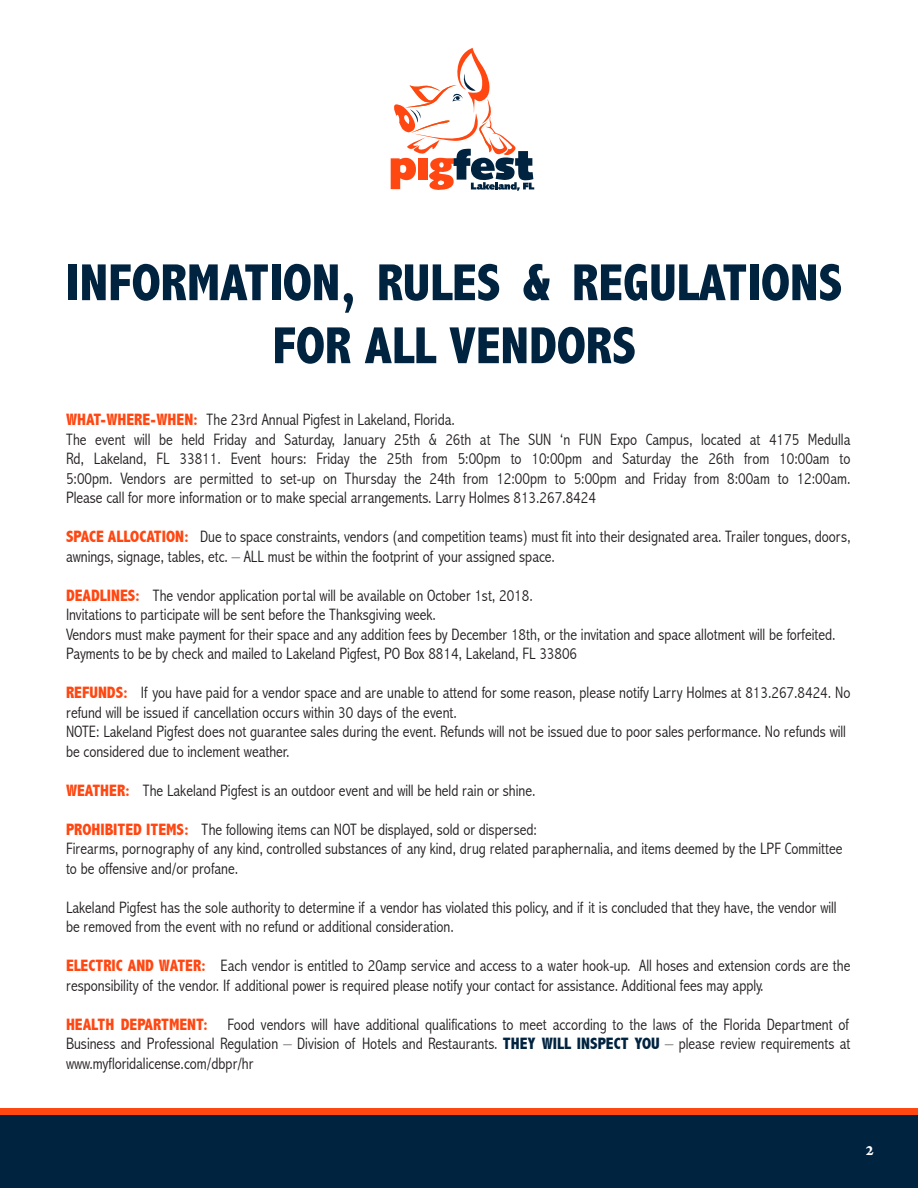
<style>
.page{position:relative;width:918px;height:1188px;background:#fff}
.page>*{position:absolute;margin:0;border:0;box-sizing:border-box;transform-origin:0 0}
.t1{font:800 condensed 52.5px/63px "Abadi";color:#002340;text-align:center}
.t2{font:300 condensed 16.5px/19.5px "Abadi";color:#231f20}
.t3{font:15px "Arno Pro Bold Caption";color:#fff}
.s1{font-weight:800;color:#ff4712}
.s2{font-weight:800;color:#002340}
</style>
<div class="page">
<div style="left:0;top:1115px;width:918px;height:73px;background:#002340"></div>
<div style="left:0;top:1108px;width:918px;height:7px;background:#ff4712"></div>
<svg style="left:391px;top:48px;width:143px;height:143px"></svg>
<p class="t1" style="left:66px;top:251px;width:778px">INFORMATION, RULES &amp; REGULATIONS<br>FOR ALL VENDORS</p>
<p class="t2" style="left:66px;top:410px;width:390px"><span class="s1">WHAT-WHERE-WHEN:</span> The 23rd Annual Pigfest in Lakeland, Florida.</p>
<p class="t2" style="left:66px;top:430px;width:786px;text-align:justify">The event will be held Friday and Saturday, January 25th &amp; 26th at The SUN ‘n FUN Expo Campus, located at 4175 Medulla Rd, Lakeland, FL 33811. Event hours: Friday the 25th from 5:00pm to 10:00pm and Saturday the 26th from 10:00am to 5:00pm. Vendors are permitted to set-up on Thursday the 24th from 12:00pm to 5:00pm and Friday from 8:00am to 12:00am.<br>Please call for more information or to make special arrangements. Larry Holmes 813.267.8424</p>
<p class="t2" style="left:66px;top:527px;width:786px"><span class="s1">SPACE ALLOCATION:</span> Due to space constraints, vendors (and competition teams) must fit into their designated area. Trailer tongues, doors, awnings, signage, tables, etc. – ALL must be within the footprint of your assigned space.</p>
<p class="t2" style="left:66px;top:586px;width:468px"><span class="s1">DEADLINES:</span> The vendor application portal will be available on October 1st, 2018.</p>
<p class="t2" style="left:66px;top:605px;width:371px">Invitations to participate will be sent before the Thanksgiving week.</p>
<p class="t2" style="left:66px;top:625px;width:771px">Vendors must make payment for their space and any addition fees by December 18th, or the invitation and space allotment will be forfeited.</p>
<p class="t2" style="left:66px;top:644px;width:513px">Payments to be by check and mailed to Lakeland Pigfest, PO Box 8814, Lakeland, FL 33806</p>
<p class="t2" style="left:66px;top:683px;width:786px"><span class="s1">REFUNDS:</span> If you have paid for a vendor space and are unable to attend for some reason, please notify Larry Holmes at 813.267.8424. No refund will be issued if cancellation occurs within 30 days of the event.</p>
<p class="t2" style="left:66px;top:722px;width:782px">NOTE: Lakeland Pigfest does not guarantee sales during the event. Refunds will not be issued due to poor sales performance. No refunds will be considered due to inclement weather.</p>
<p class="t2" style="left:66px;top:781px;width:471px"><span class="s1">WEATHER:</span> The Lakeland Pigfest is an outdoor event and will be held rain or shine.</p>
<p class="t2" style="left:66px;top:820px;width:472px"><span class="s1">PROHIBITED ITEMS:</span> The following items can NOT be displayed, sold or dispersed:</p>
<p class="t2" style="left:66px;top:839px;width:778px">Firearms, pornography of any kind, controlled substances of any kind, drug related paraphernalia, and items deemed by the LPF Committee to be offensive and/or profane.</p>
<p class="t2" style="left:66px;top:898px;width:772px">Lakeland Pigfest has the sole authority to determine if a vendor has violated this policy, and if it is concluded that they have, the vendor will be removed from the event with no refund or additional consideration.</p>
<p class="t2" style="left:66px;top:956px;width:786px"><span class="s1">ELECTRIC AND WATER:</span> Each vendor is entitled to 20amp service and access to a water hook-up. All hoses and extension cords are the responsibility of the vendor. If additional power is required please notify your contact for assistance. Additional fees may apply.</p>
<p class="t2" style="left:66px;top:1015px;width:786px;text-align:justify"><span class="s1">HEALTH DEPARTMENT:</span> Food vendors will have additional qualifications to meet according to the laws of the Florida Department of Business and Professional Regulation – Division of Hotels and Restaurants. <span class="s2">THEY WILL INSPECT YOU</span> – please review requirements at www.myfloridalicense.com/dbpr/hr</p>
<p class="t3" style="left:866px;top:1141px;width:9px">2</p>
</div>
